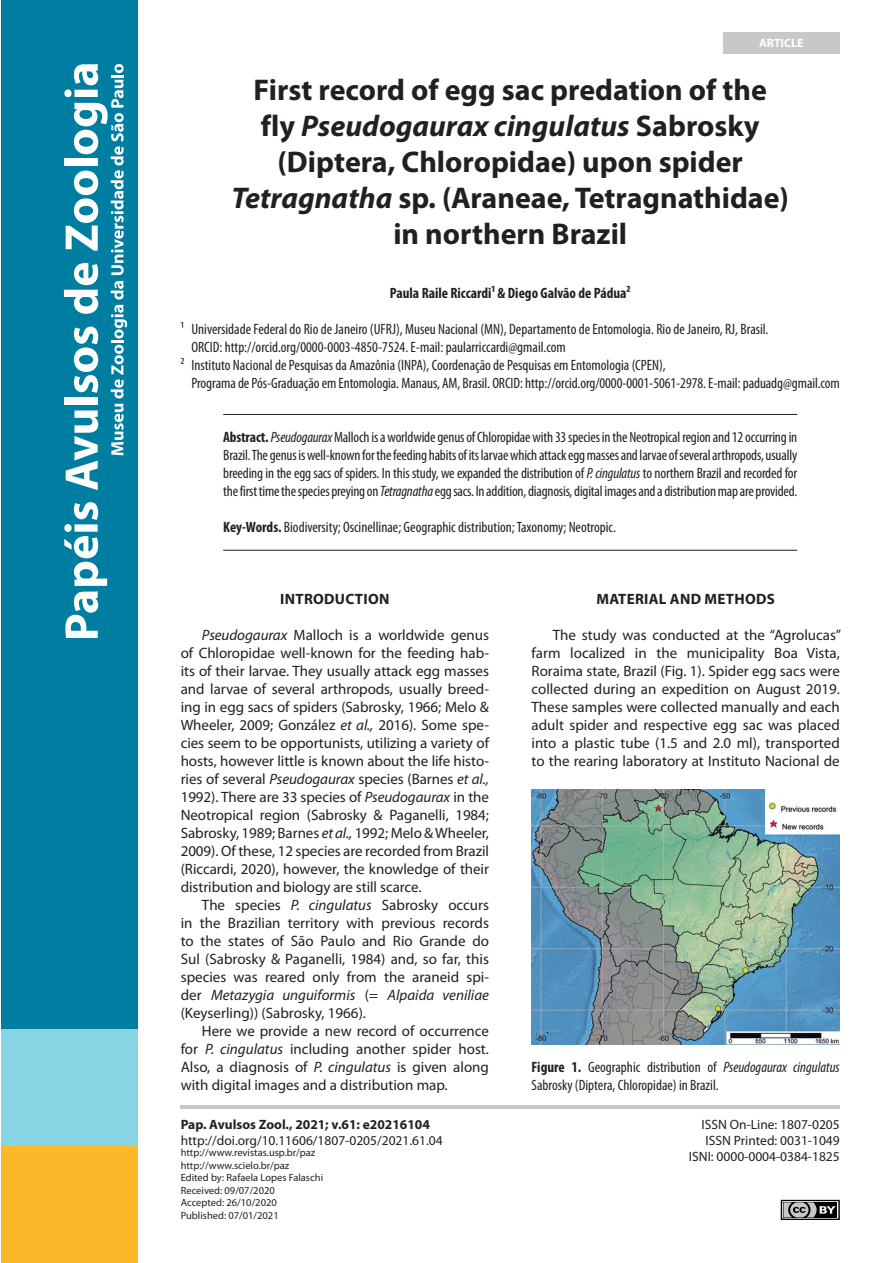
<style>
.page{position:relative;width:893px;height:1263px;background:#fff}
.page>*{position:absolute;margin:0;border:0;box-sizing:border-box;transform-origin:0 0}
.Nome_do_Trabalho{font:700 30px/36px "Myriad Pro";color:#231f20;text-align:center}
.t1{font:15px/18px "Myriad Pro";color:#231f20;text-align:justify}
.Abstract{font:condensed 15px/18px "Myriad Pro";letter-spacing:-.01em;color:#231f20;text-align:justify}
.Endereço_s{font:condensed 15px/18px "Myriad Pro";color:#231f20}
.Figura__título{font:condensed 15px/18px "Myriad Pro";color:#231f20}
.Key-Words{font:condensed 15px "Myriad Pro";color:#231f20}
.Autor_es{font:700 condensed 15px "Myriad Pro";color:#231f20}
.Título_1{font:700 15px "Myriad Pro";letter-spacing:.02em;color:#231f20}
.t2{font:13.5px/16.2px "Myriad Pro";color:#231f20;text-align:right}
.t3{font:700 13.5px "Myriad Pro";color:#231f20}
.t4{font:700 12px "Myriad Pro";color:#fff}
.t5{font:10.5px/12.6px "Myriad Pro";color:#231f20}
.s1{font-style:italic}
.s2{font-weight:700}
</style>
<div class="page">
<hr style="left:223px;top:414px;width:574px;height:1px;background:#231f20">
<hr style="left:223px;top:550px;width:574px;height:1px;background:#231f20">
<img style="left:531px;top:790px;width:309px;height:255px">
<hr style="left:181px;top:1106px;width:659px;height:3px;background:#c7c8ca">
<div style="left:723px;top:32px;width:117px;height:21px;background:#c7c8ca"></div>
<div style="left:781px;top:1200px;width:59px;height:20px;border:1px solid #000"></div>
<div style="left:783px;top:1202px;width:54px;height:15px;background:#000"></div>
<svg style="left:783px;top:1202px;width:52px;height:15px"></svg>
<div style="left:1px;top:0;width:137px;height:1029px;background:#007ea2"></div>
<div style="left:1px;top:1029px;width:137px;height:117px;background:#87d4e5"></div>
<div style="left:1px;top:1146px;width:137px;height:117px;background:#fcb828"></div>
<svg style="left:111px;top:404px;width:13px;height:51px"></svg>
<svg style="left:64px;top:502px;width:43px;height:136px"></svg>
<svg style="left:66px;top:410px;width:32px;height:80px"></svg>
<div style="left:64px;top:397px;width:34px;height:8px;background:#fff"></div>
<svg style="left:64px;top:64px;width:63px;height:334px"></svg>
<p class="t4" style="left:759px;top:35px;width:46px">ARTICLE</p>
<p class="Nome_do_Trabalho" style="left:231px;top:71px;width:559px">First record of egg sac predation of the<br>fly <span class="s1">Pseudogaurax cingulatus</span> Sabrosky (Diptera, Chloropidae) upon spider <span class="s1">Tetragnatha</span> sp. (Araneae, Tetragnathidae) in northern Brazil</p>
<p class="Autor_es" style="left:390px;top:283px;width:242px">Paula Raile Riccardi¹ &amp; Diego Galvão de Pádua²</p>
<p class="Endereço_s" style="left:191px;top:320px;width:579px;text-indent:-11px">¹ Universidade Federal do Rio de Janeiro (UFRJ), Museu Nacional (MN), Departamento de Entomologia. Rio de Janeiro, RJ, Brasil.<br>ORCID: http://orcid.org/0000-0003-4850-7524. E‑mail: paularriccardi@gmail.com</p>
<p class="Endereço_s" style="left:191px;top:356px;width:650px;text-indent:-11px">² Instituto Nacional de Pesquisas da Amazônia (INPA), Coordenação de Pesquisas em Entomologia (CPEN),<br>Programa de Pós-Graduação em Entomologia. Manaus, AM, Brasil. ORCID: http://orcid.org/0000-0001-5061-2978. E‑mail: paduadg@gmail.com</p>
<p class="Abstract" style="left:223px;top:428px;width:576px"><span class="s2">Abstract.</span><span class="s1">Pseudogaurax</span> Malloch is a worldwide genus of Chloropidae with 33 species in the Neotropical region and 12 occurring in Brazil. The genus is well-known for the feeding habits of its larvae which attack egg masses and larvae of several arthropods, usually breeding in the egg sacs of spiders. In this study, we expanded the distribution of <span class="s1">P. cingulatus</span> to northern Brazil and recorded for the first time the species preying on <span class="s1">Tetragnatha</span> egg sacs. In addition, diagnosis, digital images and a distribution map are provided.</p>
<p class="Key-Words" style="left:223px;top:518px;width:394px"><span class="s2">Key-Words.</span> Biodiversity; Oscinellinae; Geographic distribution; Taxonomy; Neotropic.</p>
<p class="Título_1" style="left:280px;top:589px;width:111px">INTRODUCTION</p>
<p class="t1" style="left:181px;top:626px;width:310px;text-indent:21px"><span class="s1">Pseudogaurax</span> Malloch is a worldwide genus of Chloropidae well-known for the feeding hab&shy;its of their larvae. They usually attack egg masses and larvae of several arthropods, usually breed&shy;ing in egg sacs of spiders (Sabrosky, 1966; Melo &amp; Wheeler, 2009; González <span class="s1">et al.,</span> 2016). Some spe&shy;cies seem to be opportunists, utilizing a variety of hosts, however little is known about the life histo&shy;ries of several <span class="s1">Pseudogaurax</span> species (Barnes <span class="s1">et al., </span>1992). There are 33 species of <span class="s1">Pseudogaurax</span> in the Neotropical region (Sabrosky &amp; Paganelli, 1984; Sabrosky, 1989; Barnes <span class="s1">et al.,</span> 1992; Melo &amp; Wheeler, 2009). Of these, 12 species are recorded from Brazil (Riccardi, 2020), however, the knowledge of their distribution and biology are still scarce.</p>
<p class="t1" style="left:181px;top:896px;width:310px;text-indent:21px">The species <span class="s1">P. cingulatus</span> Sabrosky occurs in the Brazilian territory with previous records to the states of São Paulo and Rio Grande do Sul (Sabrosky &amp; Paganelli, 1984) and, so far, this species was reared only from the araneid spi&shy;der <span class="s1">Metazygia unguiformis</span> (= <span class="s1">Alpaida veniliae </span>(Keyserling)) (Sabrosky, 1966).</p>
<p class="t1" style="left:181px;top:1022px;width:310px;text-indent:21px">Here we provide a new record of occurrence for <span class="s1">P. cingulatus</span> including another spider host.<br>Also, a diagnosis of <span class="s1">P. cingulatus</span> is given along with digital images and a distribution map.</p>
<p class="t3" style="left:181px;top:1115px;width:251px">Pap. Avulsos Zool., 2021; v.61: e20216104</p>
<p class="t2" style="left:181px;top:1132px;width:264px">http://doi.org/10.11606/1807-0205/2021.61.04</p>
<p class="t5" style="left:181px;top:1146px;width:144px">http://www.revistas.usp.br/paz http://www.scielo.br/paz<br>Edited by: Rafaela Lopes Falaschi<br>Received: 09/07/2020<br>Accepted: 26/10/2020<br>Published: 07/01/2021</p>
<p class="Título_1" style="left:596px;top:589px;width:180px">MATERIAL AND METHODS</p>
<p class="t1" style="left:531px;top:626px;width:311px;text-indent:21px">The study was conducted at the “Agrolucas” farm localized in the municipality Boa Vista, Roraima state, Brazil (Fig. 1). Spider egg sacs were collected during an expedition on August 2019.<br>These samples were collected manually and each adult spider and respective egg sac was placed into a plastic tube (1.5 and 2.0 ml), transported to the rearing laboratory at Instituto Nacional de</p>
<p class="Figura__título" style="left:531px;top:1058px;width:310px"><span class="s2">Figure 1.</span> Geographic distribution of <span class="s1">Pseudogaurax cingulatus<br></span>Sabrosky (Diptera, Chloropidae) in Brazil.</p>
<p class="t2" style="left:689px;top:1116px;width:152px">ISSN On-Line: 1807-0205<br>ISSN Printed: 0031-1049<br>ISNI: 0000-0004-0384-1825</p>
</div>
